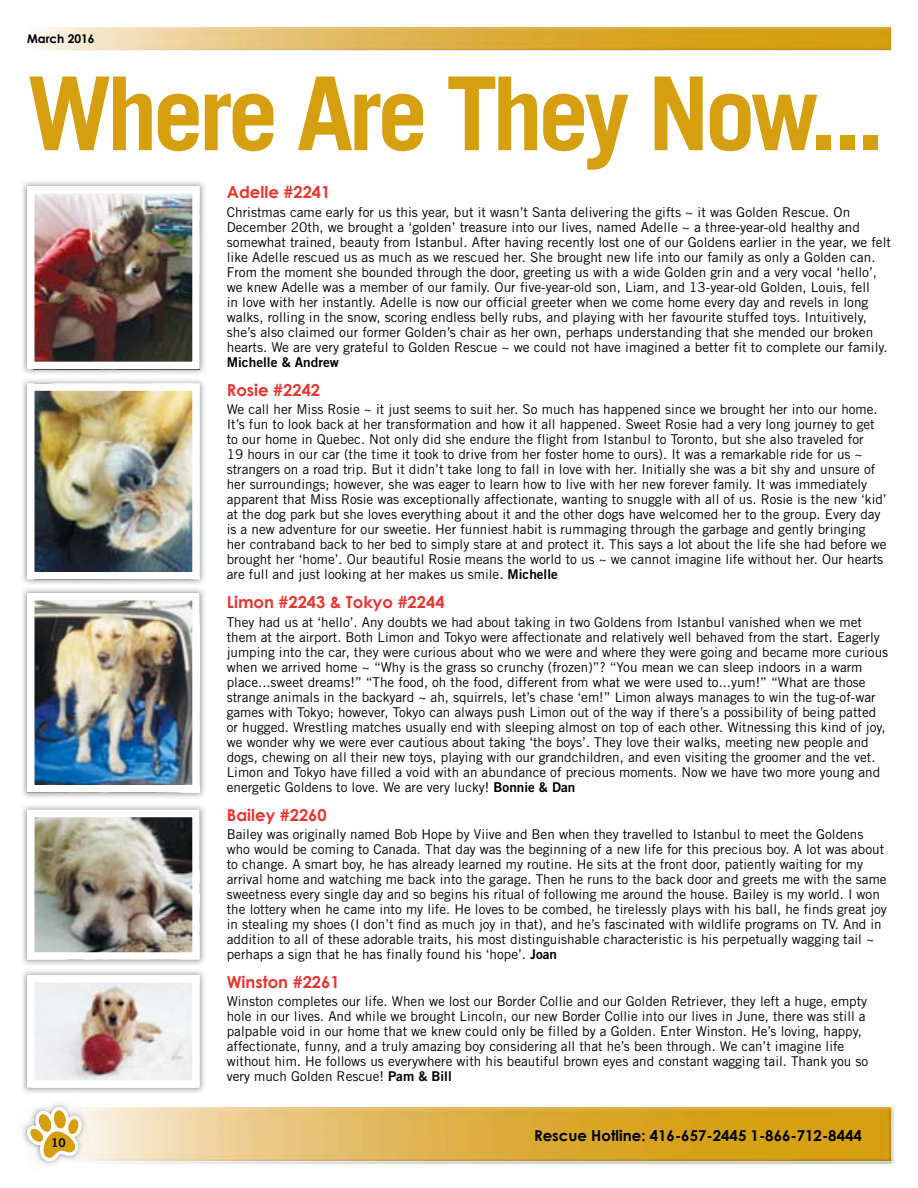
<style>
.page{position:relative;width:918px;height:1188px;background:#fff}
.page>*{position:absolute;margin:0;border:0;box-sizing:border-box;transform-origin:0 0}
.t1{font:700 102px "Trade Gothic LT Std";letter-spacing:-.05em;color:#d59f10}
.t2{font:700 16.5px "Century Gothic";color:#e93530}
.t3{font:700 15px "Century Gothic";color:#000}
.t4{font:13.5px/15px "Trade Gothic LT Std";color:#000}
.t5{font:13.5px "Trade Gothic LT Std Bd 2";color:#000}
.t6{font:700 12px "Century Gothic";color:#000}
.t7{font:12px "Trade Gothic LT Std Bd 2";color:#000}
.s1{font-family:"Trade Gothic LT Std Bd 2"}
</style>
<div class="page">
<img style="left:37px;top:49px;width:855px;height:2px">
<img style="left:37px;top:27px;width:854px;height:22px">
<img style="left:42px;top:1105px;width:33px;height:1px">
<img style="left:83px;top:1106px;width:811px;height:56px">
<img style="left:25px;top:1106px;width:58px;height:56px">
<img style="left:96px;top:1107px;width:795px;height:54px">
<img style="left:82px;top:1107px;width:14px;height:54px">
<img style="left:27px;top:1107px;width:55px;height:54px">
<img style="left:30px;top:1110px;width:49px;height:48px">
<img style="left:22px;top:182px;width:183px;height:192px">
<img style="left:27px;top:186px;width:173px;height:183px">
<img style="left:22px;top:380px;width:182px;height:204px">
<img style="left:27px;top:383px;width:173px;height:197px">
<img style="left:22px;top:589px;width:183px;height:209px">
<img style="left:27px;top:593px;width:173px;height:200px">
<img style="left:22px;top:806px;width:183px;height:159px">
<img style="left:27px;top:810px;width:173px;height:150px">
<img style="left:22px;top:971px;width:182px;height:122px">
<img style="left:27px;top:975px;width:173px;height:113px">
<p class="t6" style="left:27px;top:31px;width:69px">March 2016</p>
<h1 class="t1" style="left:27px;top:51px;width:859px">Where Are They Now...</h1>
<p class="t7" style="left:51px;top:1135px;width:16px">10</p>
<p class="t2" style="left:227px;top:182px;width:105px">Adelle #2241</p>
<p class="t4" style="left:227px;top:204px;width:666px">Christmas came early for us this year, but it wasn’t Santa delivering the gifts ~ it was Golden Rescue. On December 20th, we brought a ‘golden’ treasure into our lives, named Adelle ~ a three-year-old healthy and somewhat trained, beauty from Istanbul. After having recently lost one of our Goldens earlier in the year, we felt like Adelle rescued us as much as we rescued her. She brought new life into our family as only a Golden can.<br>From the moment she bounded through the door, greeting us with a wide Golden grin and a very vocal ‘hello’, we knew Adelle was a member of our family. Our five-year-old son, Liam, and 13-year-old Golden, Louis, fell<br>in love with her instantly. Adelle is now our official greeter when we come home every day and revels in long walks, rolling in the snow, scoring endless belly rubs, and playing with her favourite stuffed toys. Intuitively, she’s also claimed our former Golden’s chair as her own, perhaps understanding that she mended our broken hearts. We are very grateful to Golden Rescue ~ we could not have imagined a better fit to complete our family.</p>
<p class="t5" style="left:227px;top:353px;width:114px">Michelle &amp; Andrew</p>
<p class="t2" style="left:227px;top:379px;width:95px">Rosie #2242</p>
<p class="t4" style="left:227px;top:402px;width:661px">We call her Miss Rosie ~ it just seems to suit her. So much has happened since we brought her into our home.<br>It’s fun to look back at her transformation and how it all happened. Sweet Rosie had a very long journey to get to our home in Quebec. Not only did she endure the flight from Istanbul to Toronto, but she also traveled for<br>19 hours in our car (the time it took to drive from her foster home to ours). It was a remarkable ride for us ~ strangers on a road trip. But it didn’t take long to fall in love with her. Initially she was a bit shy and unsure of her surroundings; however, she was eager to learn how to live with her new forever family. It was immediately apparent that Miss Rosie was exceptionally affectionate, wanting to snuggle with all of us. Rosie is the new ‘kid’ at the dog park but she loves everything about it and the other dogs have welcomed her to the group. Every day is a new adventure for our sweetie. Her funniest habit is rummaging through the garbage and gently bringing her contraband back to her bed to simply stare at and protect it. This says a lot about the life she had before we brought her ‘home’. Our beautiful Rosie means the world to us ~ we cannot imagine life without her. Our hearts are full and just looking at her makes us smile. <span class="s1">Michelle</span></p>
<p class="t2" style="left:227px;top:592px;width:219px">Limon #2243 &amp; Tokyo #2244</p>
<p class="t4" style="left:227px;top:614px;width:663px">They had us at ‘hello’. Any doubts we had about taking in two Goldens from Istanbul vanished when we met them at the airport. Both Limon and Tokyo were affectionate and relatively well behaved from the start. Eagerly jumping into the car, they were curious about who we were and where they were going and became more curious when we arrived home ~ “Why is the grass so crunchy (frozen)”? “You mean we can sleep indoors in a warm place...sweet dreams!” “The food, oh the food, different from what we were used to...yum!” “What are those strange animals in the backyard ~ ah, squirrels, let’s chase ‘em!” Limon always manages to win the tug-of-war games with Tokyo; however, Tokyo can always push Limon out of the way if there’s a possibility of being patted or hugged. Wrestling matches usually end with sleeping almost on top of each other. Witnessing this kind of joy, we wonder why we were ever cautious about taking ‘the boys’. They love their walks, meeting new people and dogs, chewing on all their new toys, playing with our grandchildren, and even visiting the groomer and the vet.<br>Limon and Tokyo have filled a void with an abundance of precious moments. Now we have two more young and energetic Goldens to love. We are very lucky! <span class="s1">Bonnie &amp; Dan</span></p>
<p class="t2" style="left:227px;top:804px;width:101px">Bailey #2260</p>
<p class="t4" style="left:227px;top:827px;width:662px">Bailey was originally named Bob Hope by Viive and Ben when they travelled to Istanbul to meet the Goldens who would be coming to Canada. That day was the beginning of a new life for this precious boy. A lot was about to change. A smart boy, he has already learned my routine. He sits at the front door, patiently waiting for my arrival home and watching me back into the garage. Then he runs to the back door and greets me with the same sweetness every single day and so begins his ritual of following me around the house. Bailey is my world. I won the lottery when he came into my life. He loves to be combed, he tirelessly plays with his ball, he finds great joy in stealing my shoes (I don’t find as much joy in that), and he’s fascinated with wildlife programs on TV. And in addition to all of these adorable traits, his most distinguishable characteristic is his perpetually wagging tail ~ perhaps a sign that he has finally found his ‘hope’. <span class="s1">Joan</span></p>
<p class="t2" style="left:227px;top:972px;width:114px">Winston #2261</p>
<p class="t4" style="left:227px;top:994px;width:643px">Winston completes our life. When we lost our Border Collie and our Golden Retriever, they left a huge, empty hole in our lives. And while we brought Lincoln, our new Border Collie into our lives in June, there was still a palpable void in our home that we knew could only be filled by a Golden. Enter Winston. He’s loving, happy, affectionate, funny, and a truly amazing boy considering all that he’s been through. We can’t imagine life without him. He follows us everywhere with his beautiful brown eyes and constant wagging tail. Thank you so very much Golden Rescue! <span class="s1">Pam &amp; Bill</span></p>
<p class="t3" style="left:534px;top:1126px;width:329px">Rescue Hotline: 416-657-2445 1-866-712-8444</p>
</div>
